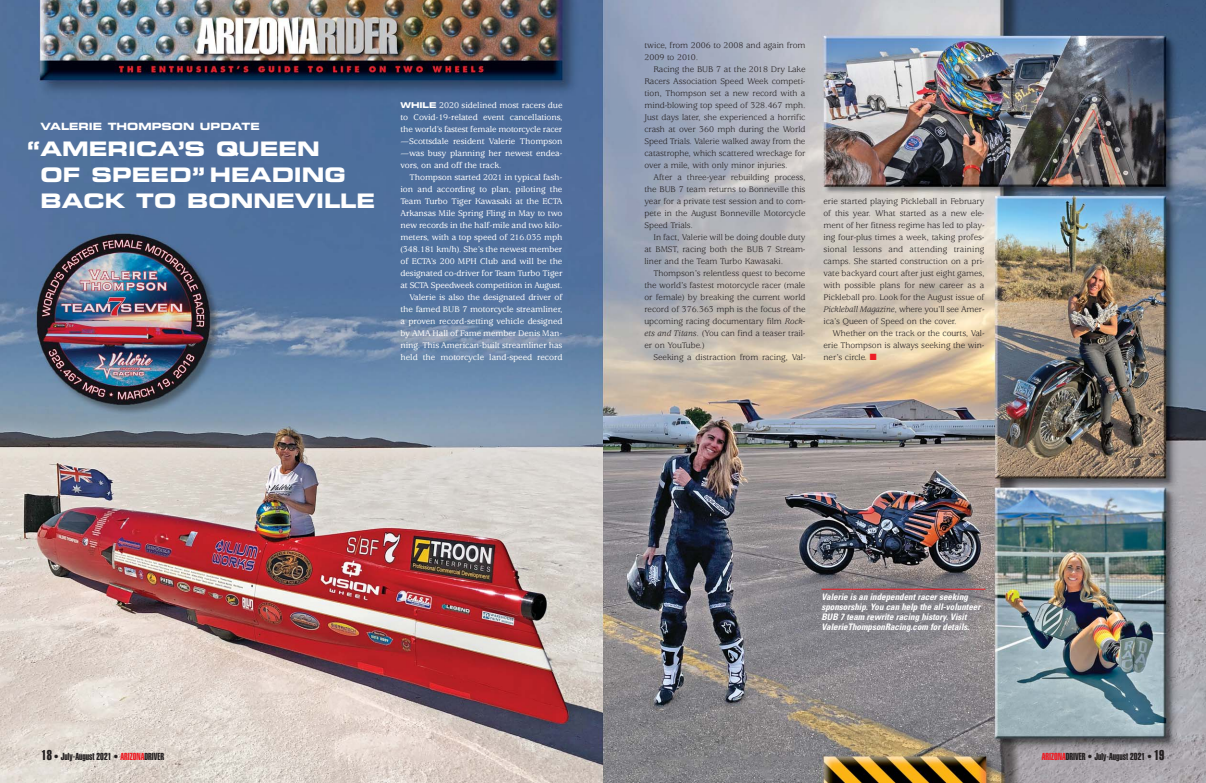
<style>
.page{position:relative;width:1206px;height:783px;background:#fff}
.page>*{position:absolute;margin:0;border:0;box-sizing:border-box;transform-origin:0 0}
.t1{font:20px/26px "Eurostile Bold Extended Two";color:#fff}
.t2{font:10px "Helvetica Extra Compressed";color:#231f20}
.t3{font:10px "Eurostile Bold Extended Two";color:#fff}
.t4{font:9px/12px "Usherwood";letter-spacing:-.005em;color:#231f20;text-align:justify}
.t5{font:500 9px/12px "Usherwood";letter-spacing:-.005em;color:#fff;text-align:justify}
.t6{font:italic 700 condensed 9px/10px "Univers";letter-spacing:-.025em;color:#fff}
.s1{font-family:"Eurostile Bold Extended Two";font-weight:400;font-size:8px}
.s2{font-style:italic}
.s3{color:#ed1c24}
.s4{font-size:14px}
</style>
<div class="page">
<img style="left:603px;top:0;width:603px;height:783px">
<img style="left:0;top:0;width:603px;height:783px">
<hr style="left:822px;top:589px;width:164px;height:1px;background:#ed1c24">
<p class="t3" style="left:40px;top:122px;width:221px">VALERIE THOMPSON UPDATE</p>
<h1 class="t1" style="left:40px;top:137px;width:336px;text-indent:-14px">“AMERICA’S QUEEN<br>OF SPEED” HEADING<br>BACK TO BONNEVILLE</h1>
<p class="t5" style="left:400px;top:100px;width:164px"><span class="s1">WHILE</span> 2020 sidelined most racers due to Covid-19-related event cancellations, the world’s fast est female motorcycle rac er —Scottsdale resident Valerie Thomp son —was busy planning her new est en dea - vors, on and off the track.</p>
<p class="t5" style="left:401px;top:172px;width:164px;text-align:right">Thompson started 2021 in typical fash&shy;ion and according to plan, piloting the Team Turbo Tiger Kawasaki at the ECTA Ar kansas Mile Spring Fling in May to two new records in the half-mile and two kilo&shy;meters, with a top speed of 216.035 mph (348.181 km/h). She’s the newest member of ECTA’s 200 MPH Club and will be the designated co-driver for Team Turbo Tiger at SCTA Speedweek competition in August.<br>Valerie is also the designated driver of the famed BUB 7 motorcycle streamliner, a proven record-setting vehicle designed by AMA Hall of Fame member Denis Man - ning. This American-built streamliner has held the motorcycle land-speed rec ord</p>
<p class="t4" style="left:644px;top:40px;width:163px">twice, from 2006 to 2008 and again from<br>2009 to 2010.</p>
<p class="t4" style="left:644px;top:64px;width:163px;text-indent:9px">Racing the BUB 7 at the 2018 Dry Lake Racers Association Speed Week competi&shy;tion, Thompson set a new record with a mind-blowing top speed of 328.467 mph.<br>Just days later, she experienced a horrific crash at over 360 mph during the World Speed Trials. Valerie walked away from the catastrophe, which scattered wreckage for over a mile, with only minor injuries.</p>
<p class="t4" style="left:644px;top:172px;width:163px;text-indent:9px">After a three-year rebuilding process, the BUB 7 team returns to Bonneville this year for a private test session and to com&shy;pete in the August Bonneville Motorcycle Speed Trials.</p>
<p class="t4" style="left:644px;top:232px;width:163px;text-indent:9px">In fact, Valerie will be doing double duty at BMST, racing both the BUB 7 Stream - liner and the Team Turbo Kawasaki.</p>
<p class="t4" style="left:644px;top:268px;width:163px;text-indent:9px">Thompson’s relentless quest to become the world’s fastest motorcycle racer (male or female) by breaking the current world record of 376.363 mph is the focus of the upcoming racing documentary film <span class="s2">Rock - ets and Titans</span>. (You can find a teaser trail&shy;er on YouTube.)</p>
<p class="t4" style="left:654px;top:352px;width:154px">Seeking a distraction from racing, Val -</p>
<p class="t4" style="left:824px;top:196px;width:163px">erie started playing Pickleball in February of this year. What started as a new ele&shy;ment of her fitness regime has led to play&shy;ing four-plus times a week, taking profes&shy;sional lessons and attending training camps. She started construction on a pri&shy;vate backyard court after just eight games, with possible plans for new career as a Pickleball pro. Look for the August issue of <span class="s2">Pickleball Magazine</span>, where you’ll see Amer - ica’s Queen of Speed on the cover.</p>
<p class="t4" style="left:824px;top:328px;width:163px;text-indent:9px">Whether on the track or the courts, Val - er ie Thompson is always seeking the win&shy;ner’s circle. <span class="s3">■</span></p>
<p class="t6" style="left:822px;top:592px;width:162px">Valerie is an independentracerseeking sponsorship.You can help the all-volunteer BUB 7 team rewrite racing history.Visit ValerieThompsonRacing.com fordetails.</p>
<p class="t2" style="left:41px;top:753px;width:124px"><span class="s4">18</span> • July-August 2021 • <span class="s3">ARIZONA</span>DRIVER</p>
<p class="t2" style="left:1042px;top:753px;width:124px"><span class="s3">ARIZONA</span>DRIVER • July-August 2021 • <span class="s4">19</span></p>
</div>
